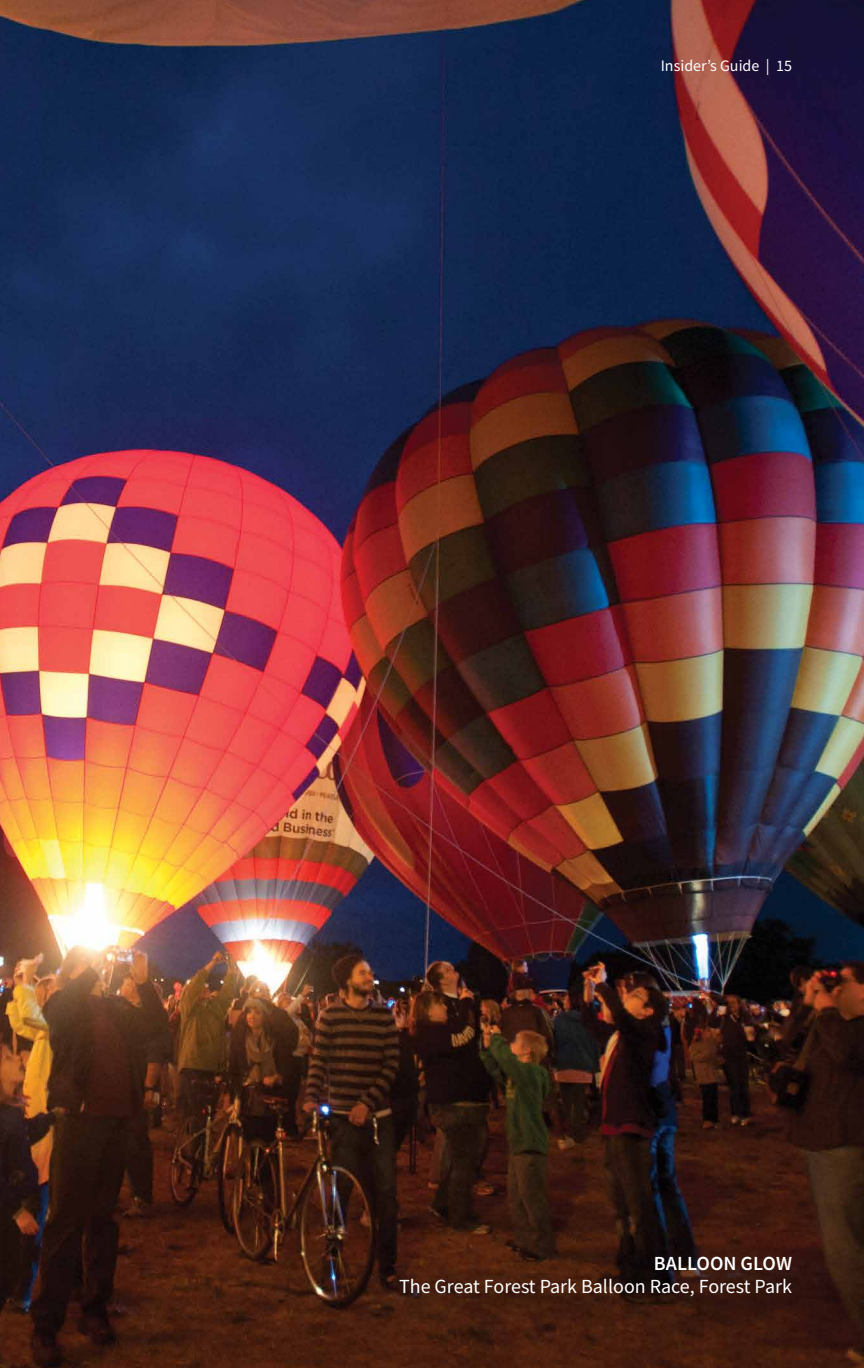
<style>
.page{position:relative;width:864px;height:1368px;background:#fff}
.page>*{position:absolute;margin:0;border:0;box-sizing:border-box;transform-origin:0 0}
.t1{font:20px "Source Sans Pro";color:#fff}
.t2{font:600 20px "Source Sans Pro";color:#fff}
.t3{font:16px "Source Sans Pro";color:#fff}
</style>
<div class="page">
<img style="left:0;top:0;width:864px;height:1368px">
<p class="t3" style="left:661px;top:56px;width:133px">Insider’s Guide | 15</p>
<p class="t2" style="left:654px;top:1250px;width:140px">BALLOON GLOW</p>
<p class="t1" style="left:399px;top:1273px;width:394px">The Great Forest Park Balloon Race, Forest Park</p>
</div>
